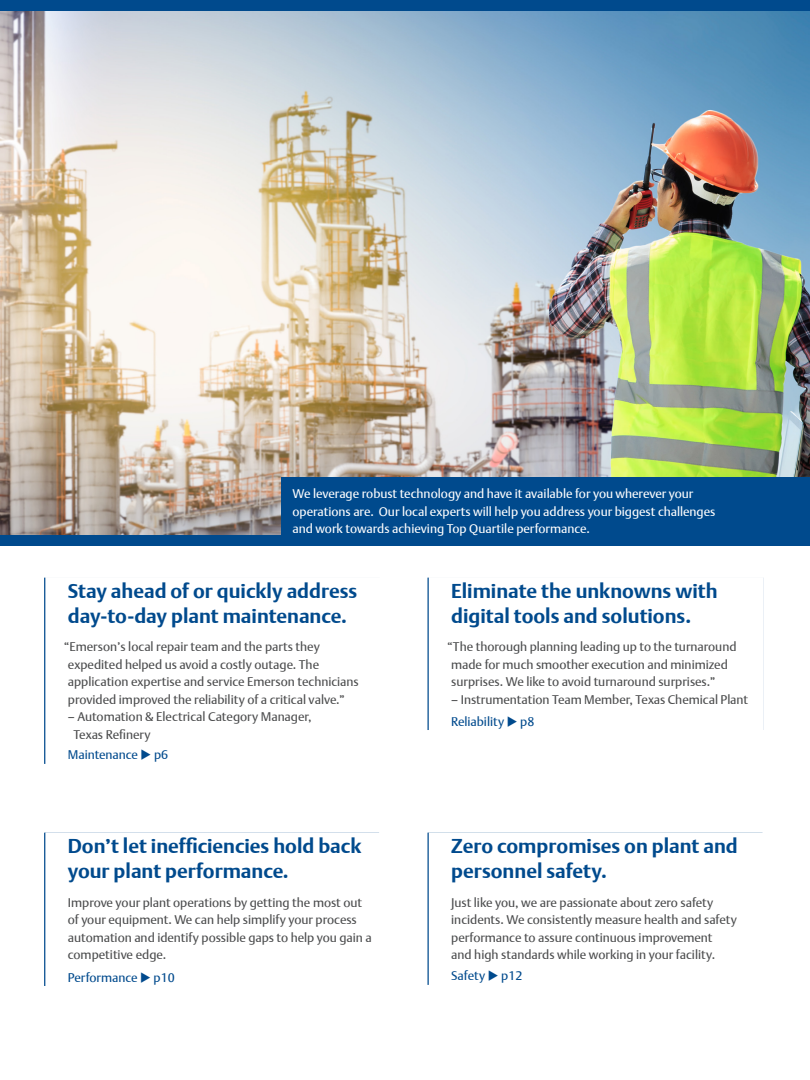
<style>
.page{position:relative;width:810px;height:1080px;background:#fff}
.page>*{position:absolute;margin:0;border:0;box-sizing:border-box;transform-origin:0 0}
.t1{font:700 20px/25px "DTL Argo T";color:#004a8d}
.t2{font:12.5px/17.5px "DTL Argo T";color:#4b4c4d}
.Body{font:12.5px/17.5px "DTL Argo T";color:#fff}
.t3{font:12.5px "DTL Argo T";color:#004a8d}
.s1{color:#004a8d}
</style>
<div class="page">
<div style="left:0;top:0;width:810px;height:546px;background:#004a8d"></div>
<img style="left:0;top:11px;width:810px;height:523px">
<div style="left:281px;top:477px;width:529px;height:67px;background:#004a8d"></div>
<p class="Body" style="left:292px;top:485px;width:424px">We leverage robust technology and have it available for you wherever your operations are. Our local experts will help you address your biggest challenges and work towards achieving Top Quartile performance.</p>
<h1 class="t1" style="left:68px;top:578px;width:291px">Stay ahead of or quickly address day-to-day plant maintenance.</h1>
<p class="t2" style="left:68px;top:638px;width:292px;text-indent:-4px">“Emerson’s local repair team and the parts they expedited helped us avoid a costly outage. The application expertise and service Emerson technicians provided improved the reliability of a critical valve.”</p>
<p class="t2" style="left:73px;top:708px;width:240px;text-indent:-6px">– Automation &amp; Electrical Category Manager,<br>Texas Refinery</p>
<p class="t3" style="left:68px;top:748px;width:102px">Maintenance ◆ p6</p>
<h1 class="t1" style="left:68px;top:833px;width:295px">Don’t let inefficiencies hold back your plant performance.</h1>
<p class="t2" style="left:68px;top:893px;width:305px">Improve your plant operations by getting the most out of your equipment. We can help simplify your process automation and identify possible gaps to help you gain a competitive edge.</p>
<p class="t3" style="left:68px;top:970px;width:108px">Performance ◆ p10</p>
<h1 class="t1" style="left:451px;top:578px;width:268px">Eliminate the unknowns with digital tools and solutions.</h1>
<p class="t2" style="left:451px;top:638px;width:287px;text-indent:-4px">“The thorough planning leading up to the turnaround made for much smoother execution and minimized surprises. We like to avoid turnaround surprises.”</p>
<p class="t2" style="left:451px;top:688px;width:298px;line-height:22.5px">– Instrumentation Team Member, Texas Chemical Plant<br><span class="s1">Reliability</span> <span class="s1">◆ p8</span></p>
<h1 class="t1" style="left:451px;top:833px;width:288px">Zero compromises on plant and personnel safety.</h1>
<p class="t2" style="left:451px;top:893px;width:287px">Just like you, we are passionate about zero safety incidents. We consistently measure health and safety performance to assure continuous improvement<br>and high standards while working in your facility.</p>
<p class="t3" style="left:451px;top:969px;width:73px">Safety ◆ p12</p>
</div>
